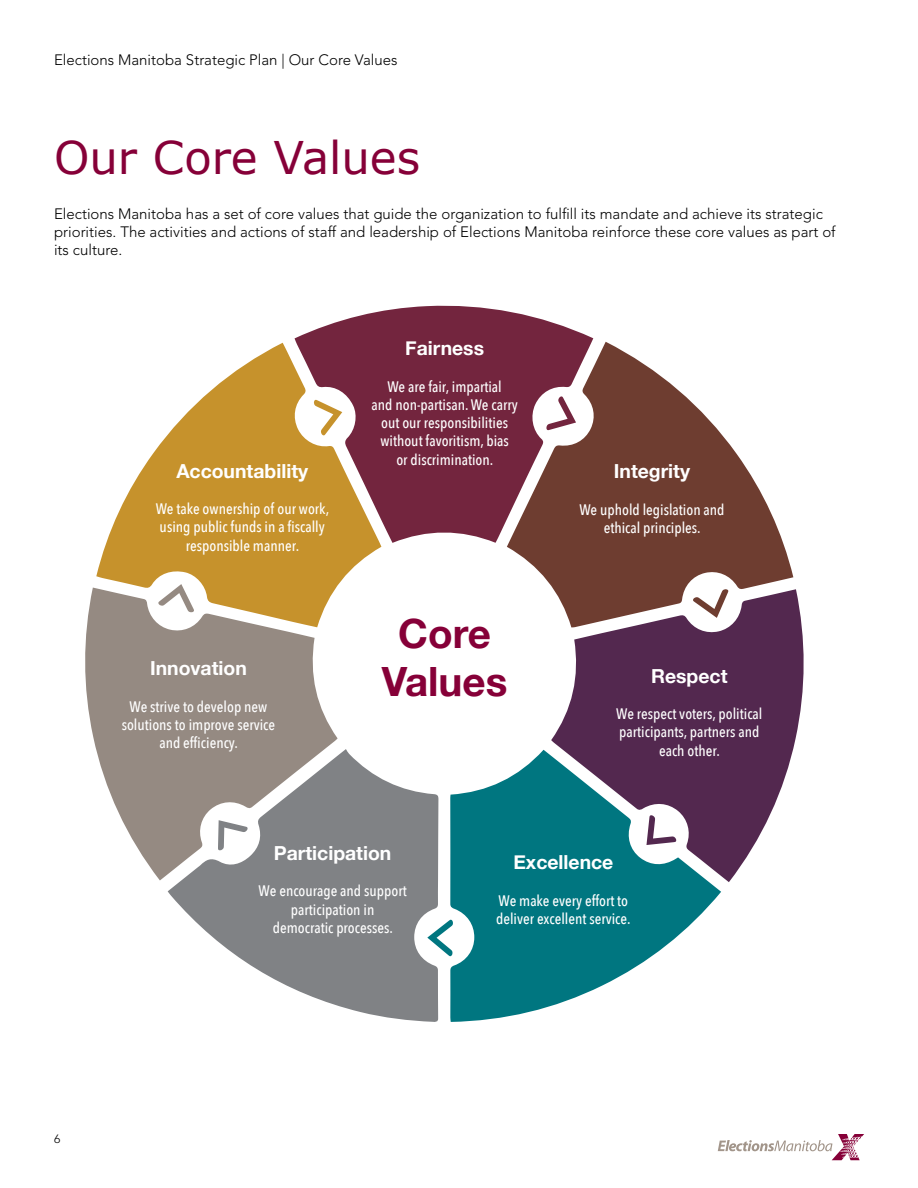
<style>
.page{position:relative;width:918px;height:1188px;background:#fff}
.page>*{position:absolute;margin:0;border:0;box-sizing:border-box;transform-origin:0 0}
.t1{font:45px "Verdana";color:#860038}
.t2{font:700 40.35px/48.4px "Helvetica Neue";color:#860038;text-align:center}
.t3{font:700 19.35px "Helvetica Neue";color:#fff}
.t4{font:500 15.15px/18.3px "Avenir Next Condensed";color:#fff;text-align:center}
.t5{font:300 15px/18px "Avenir";color:#000}
.t6{font:300 12px "Avenir";color:#000}
</style>
<div class="page">
<svg style="left:718px;top:1134px;width:146px;height:26px"></svg>
<svg style="left:96px;top:343px;width:285px;height:245px;fill:#c6922c"></svg>
<svg style="left:295px;top:306px;width:298px;height:237px;fill:#73253e"></svg>
<svg style="left:507px;top:342px;width:286px;height:247px;fill:#6e3d30"></svg>
<svg style="left:450px;top:750px;width:271px;height:272px;fill:#007680"></svg>
<svg style="left:551px;top:589px;width:253px;height:293px;fill:#53284f"></svg>
<svg style="left:85px;top:588px;width:253px;height:292px;fill:#958a82"></svg>
<svg style="left:168px;top:749px;width:270px;height:273px;fill:#808285"></svg>
<svg style="left:158px;top:584px;width:36px;height:28px"></svg>
<svg style="left:218px;top:820px;width:30px;height:30px"></svg>
<svg style="left:427px;top:920px;width:26px;height:36px"></svg>
<svg style="left:693px;top:589px;width:35px;height:29px"></svg>
<svg style="left:314px;top:400px;width:28px;height:35px"></svg>
<svg style="left:546px;top:396px;width:30px;height:34px"></svg>
<svg style="left:646px;top:815px;width:30px;height:30px"></svg>
<p class="t5" style="left:54px;top:51px;width:345px">Elections Manitoba Strategic Plan | Our Core Values</p>
<h1 class="t1" style="left:54px;top:129px;width:368px">Our Core Values</h1>
<p class="t5" style="left:54px;top:205px;width:783px">Elections Manitoba has a set of core values that guide the organization to fulfill its mandate and achieve its strategic priorities. The activities and actions of staff and leadership of Elections Manitoba reinforce these core values as part of its culture.</p>
<p class="t3" style="left:176px;top:455px;width:133px">Accountability</p>
<p class="t4" style="left:156px;top:500px;width:175px">We take ownership of our work, using public funds in a fiscally responsible manner.</p>
<p class="t3" style="left:150px;top:653px;width:98px">Innovation</p>
<p class="t4" style="left:122px;top:697px;width:155px">We strive to develop new solutions to improve service and efficiency.</p>
<p class="t3" style="left:405px;top:333px;width:80px">Fairness</p>
<p class="t4" style="left:372px;top:377px;width:148px">We are fair, impartial<br>and non-partisan. We carry out our responsibilities without favoritism, bias<br>or discrimination.</p>
<h2 class="t2" style="left:382px;top:610px;width:127px">Core<br>Values</h2>
<p class="t3" style="left:614px;top:456px;width:78px">Integrity</p>
<p class="t4" style="left:579px;top:500px;width:147px">We uphold legislation and ethical principles.</p>
<p class="t3" style="left:651px;top:661px;width:78px">Respect</p>
<p class="t4" style="left:616px;top:705px;width:148px">We respect voters, political participants, partners and each other.</p>
<p class="t6" style="left:54px;top:1132px;width:8px">6</p>
<p class="t3" style="left:274px;top:838px;width:119px">Participation</p>
<p class="t4" style="left:259px;top:882px;width:150px">We encourage and support participation in<br>democratic processes.</p>
<p class="t3" style="left:513px;top:847px;width:101px">Excellence</p>
<p class="t4" style="left:496px;top:891px;width:136px;text-align:left">We make every effort to deliver excellent service.</p>
</div>
